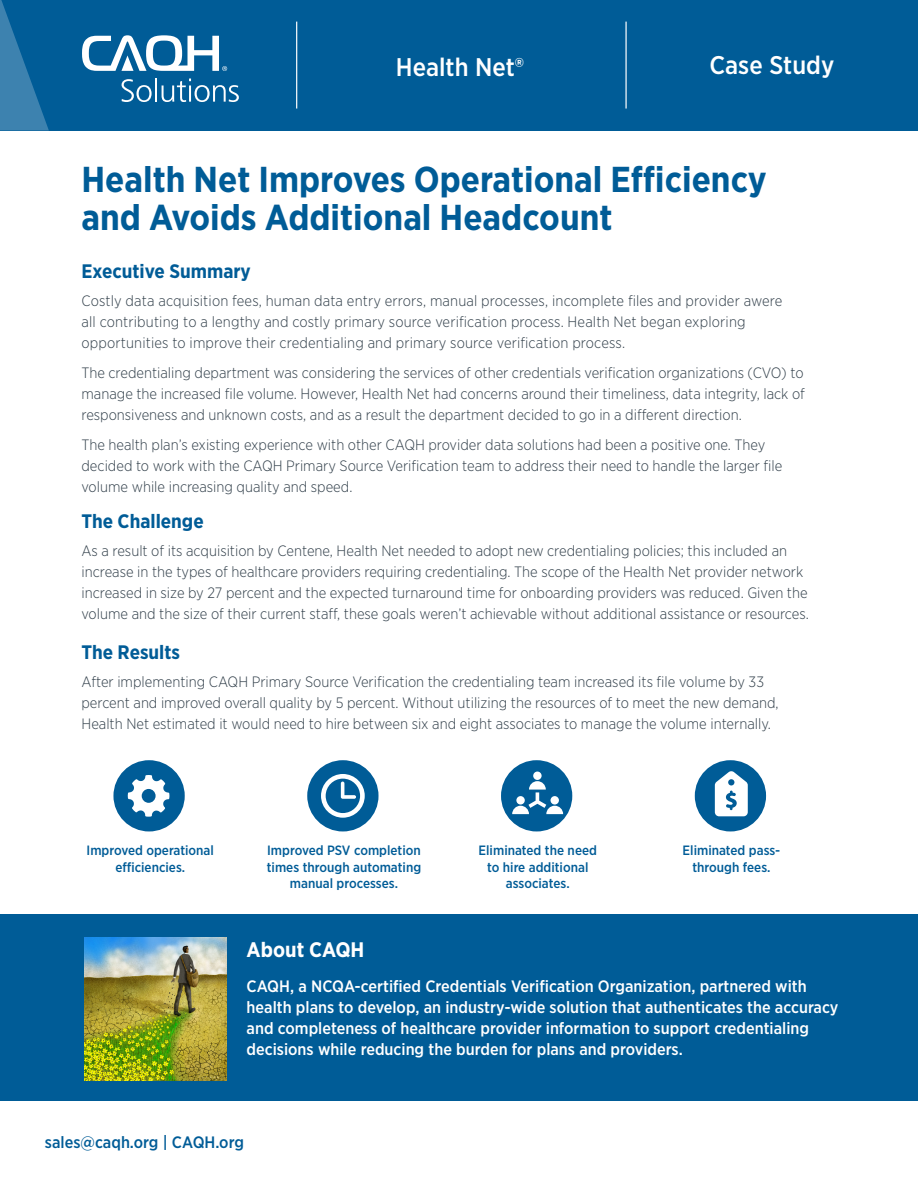
<style>
.page{position:relative;width:918px;height:1188px;background:#fff}
.page>*{position:absolute;margin:0;border:0;box-sizing:border-box;transform-origin:0 0}
.t1{font:700 36px/37.5px "Gotham Narrow";color:#005c97}
.t2{font:500 25.5px "Gotham Narrow";color:#fff}
.t3{font:700 21px "Gotham Narrow";color:#fff}
.t4{font:700 19.5px "Gotham Narrow";color:#005c97}
.Body{font:500 16.5px/21px "Gotham Narrow";color:#fff}
.Body-2{font:500 16.5px "Gotham Narrow";color:#005c97}
.Body-3{font:300 15px/21px "Gotham Narrow";color:#303e49}
.Body-4{font:500 13.5px/16.5px "Gotham Narrow";color:#005c97;text-align:center}
</style>
<div class="page">
<div style="left:0;top:0;width:918px;height:130px;background:#005c97"></div>
<svg style="left:0;top:0;width:49px;height:130px"></svg>
<svg style="left:122px;top:79px;width:30px;height:23px"></svg>
<hr style="left:155px;top:78px;width:2px;height:24px;background:#fff">
<svg style="left:162px;top:79px;width:77px;height:23px"></svg>
<svg style="left:82px;top:35px;width:145px;height:36px"></svg>
<hr style="left:296px;top:22px;width:1px;height:87px;background:#fff">
<hr style="left:625px;top:22px;width:2px;height:87px;background:#fff">
<div style="left:307px;top:760px;width:72px;height:71px;background:#005c97;border-radius:50%"></div>
<svg style="left:321px;top:774px;width:44px;height:44px"></svg>
<div style="left:501px;top:760px;width:71px;height:71px;background:#005c97;border-radius:50%"></div>
<div style="left:533px;top:772px;width:9px;height:8px;background:#fff;border-radius:50%"></div>
<svg style="left:512px;top:781px;width:51px;height:33px"></svg>
<div style="left:113px;top:760px;width:72px;height:71px;background:#005c97;border-radius:50%"></div>
<svg style="left:128px;top:775px;width:41px;height:42px"></svg>
<div style="left:695px;top:760px;width:71px;height:71px;background:#005c97;border-radius:50%"></div>
<svg style="left:715px;top:771px;width:33px;height:45px"></svg>
<div style="left:0;top:914px;width:918px;height:187px;background:#005c97"></div>
<img style="left:84px;top:937px;width:143px;height:143px">
<h1 class="t2" style="left:396px;top:50px;width:130px">Health Net®</h1>
<h1 class="t2" style="left:710px;top:49px;width:126px">Case Study</h1>
<h1 class="t1" style="left:82px;top:161px;width:687px">Health Net Improves Operational Efficiency and Avoids Additional Headcount</h1>
<h2 class="t4" style="left:82px;top:259px;width:171px">Executive Summary</h2>
<p class="Body-3" style="left:82px;top:290px;width:702px">Costly data acquisition fees, human data entry errors, manual processes, incomplete files and provider awere all contributing to a lengthy and costly primary source verification process. Health Net began exploring opportunities to improve their credentialing and primary source verification process.</p>
<p class="Body-3" style="left:82px;top:362px;width:725px;text-align:justify">The credentialing department was considering the services of other credentials verification organizations (CVO) to manage the increased file volume. However, Health Net had concerns around their timeliness, data integrity, lack of responsiveness and unknown costs, and as a result the department decided to go in a different direction.</p>
<p class="Body-3" style="left:82px;top:433px;width:702px">The health plan’s existing experience with other CAQH provider data solutions had been a positive one. They decided to work with the CAQH Primary Source Verification team to address their need to handle the larger file volume while increasing quality and speed.</p>
<h2 class="t4" style="left:82px;top:509px;width:124px">The Challenge</h2>
<p class="Body-3" style="left:82px;top:540px;width:729px">As a result of its acquisition by Centene, Health Net needed to adopt new credentialing policies; this included an increase in the types of healthcare providers requiring credentialing. The scope of the Health Net provider network increased in size by 27 percent and the expected turnaround time for onboarding providers was reduced. Given the volume and the size of their current staff, these goals weren’t achievable without additional assistance or resources.</p>
<h2 class="t4" style="left:82px;top:640px;width:100px">The Results</h2>
<p class="Body-3" style="left:82px;top:671px;width:699px">After implementing CAQH Primary Source Verification the credentialing team increased its file volume by 33 percent and improved overall quality by 5 percent. Without utilizing the resources of to meet the new demand,<br>Health Net estimated it would need to hire between six and eight associates to manage the volume internally.</p>
<p class="Body-4" style="left:87px;top:842px;width:129px">Improved operational efficiencies.</p>
<p class="Body-4" style="left:267px;top:842px;width:156px">Improved PSV completion times through automating manual processes.</p>
<p class="Body-4" style="left:479px;top:842px;width:120px">Eliminated the need to hire additional associates.</p>
<p class="Body-4" style="left:683px;top:842px;width:99px">Eliminated pass&shy;through fees.</p>
<h2 class="t3" style="left:247px;top:937px;width:119px">About CAQH</h2>
<p class="Body" style="left:247px;top:975px;width:593px">CAQH, a NCQA-certified Credentials Verification Organization, partnered with health plans to develop, an industry-wide solution that authenticates the accuracy and completeness of healthcare provider information to support credentialing decisions while reducing the burden for plans and providers.</p>
<p class="Body-2" style="left:45px;top:1131px;width:200px">sales@caqh.org | CAQH.org</p>
</div>
